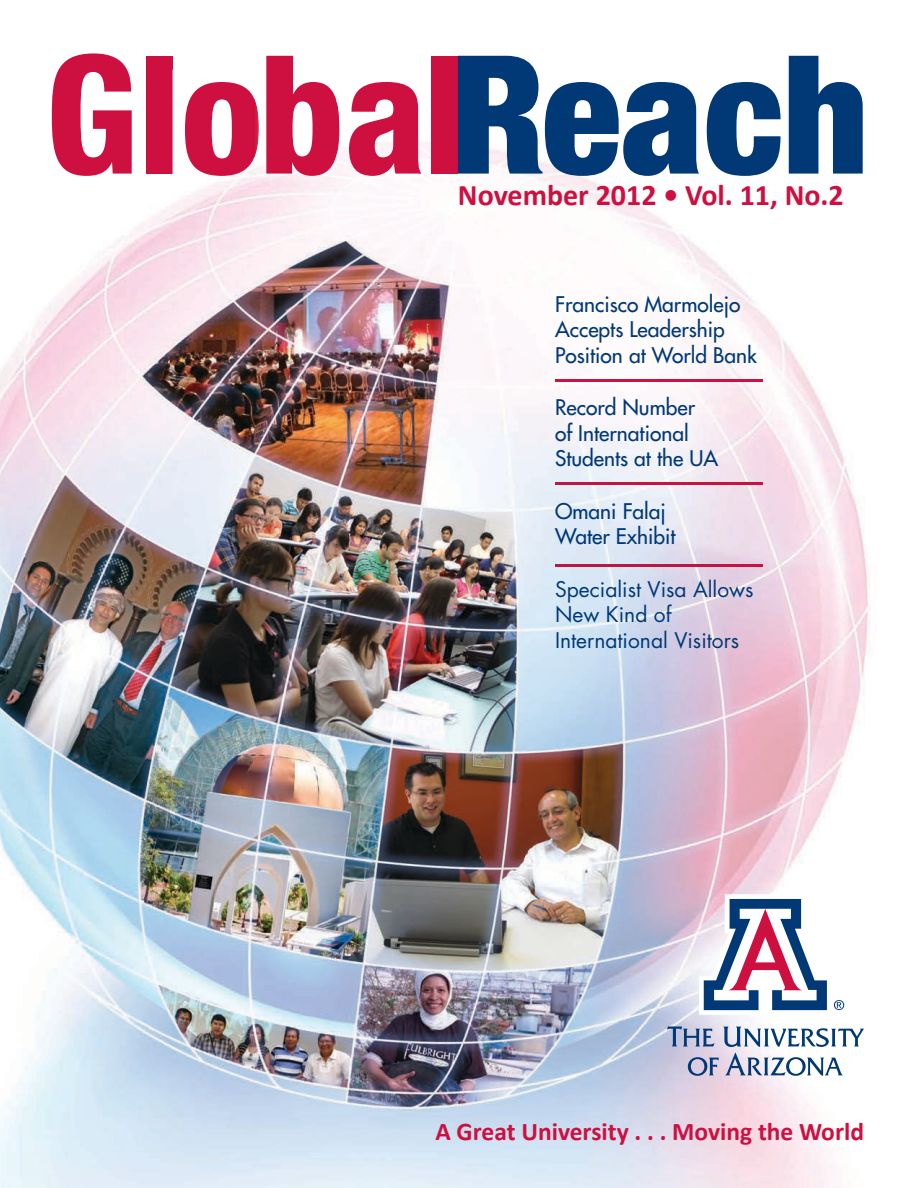
<style>
.page{position:relative;width:918px;height:1188px;background:#fff}
.page>*{position:absolute;margin:0;border:0;box-sizing:border-box;transform-origin:0 0}
.t1{font:700 30px "Calibri";color:#ce1041}
.t2{font:700 25.5px "Calibri";color:#ce1041}
.t3{font:500 21px/25.5px "Futura Std";color:#003976}
.t4{font:21px/25.5px "Futura Std";color:#003976}
</style>
<div class="page">
<img style="left:0;top:55px;width:871px;height:1133px">
<img style="left:39px;top:55px;width:105px;height:133px">
<svg style="left:52px;top:53px;width:80px;height:123px"></svg>
<img style="left:133px;top:55px;width:52px;height:131px">
<div style="left:146px;top:56px;width:26px;height:118px;background:#ce1041"></div>
<img style="left:173px;top:70px;width:81px;height:118px">
<img style="left:173px;top:70px;width:12px;height:116px">
<svg style="left:185px;top:82px;width:69px;height:94px"></svg>
<img style="left:254px;top:55px;width:98px;height:133px">
<img style="left:254px;top:70px;width:17px;height:118px">
<img style="left:254px;top:98px;width:5px;height:60px">
<svg style="left:266px;top:56px;width:73px;height:120px"></svg>
<img style="left:352px;top:70px;width:80px;height:118px">
<img style="left:337px;top:70px;width:15px;height:118px">
<img style="left:337px;top:101px;width:2px;height:54px">
<img style="left:419px;top:55px;width:52px;height:131px">
<img style="left:419px;top:70px;width:13px;height:116px">
<svg style="left:349px;top:82px;width:72px;height:94px"></svg>
<div style="left:431px;top:56px;width:27px;height:118px;background:#ce1041"></div>
<img style="left:555px;top:380px;width:207px;height:1px">
<img style="left:555px;top:483px;width:207px;height:1px">
<img style="left:555px;top:565px;width:207px;height:1px">
<svg style="left:458px;top:56px;width:241px;height:120px"></svg>
<svg style="left:707px;top:82px;width:74px;height:94px"></svg>
<svg style="left:789px;top:56px;width:74px;height:118px"></svg>
<svg style="left:667px;top:1027px;width:197px;height:49px"></svg>
<svg style="left:699px;top:894px;width:145px;height:121px"></svg>
<h1 class="t1" style="left:458px;top:176px;width:387px">November 2012 • Vol. 11, No.2</h1>
<p class="t3" style="left:555px;top:292px;width:203px">Francisco Marmolejo<br>Accepts Leadership<br>Position at World Bank</p>
<p class="t3" style="left:555px;top:395px;width:165px">Record Number<br>of International<br>Students at the UA</p>
<p class="t3" style="left:555px;top:499px;width:122px">Omani Falaj<br>Water Exhibit</p>
<p class="t4" style="left:555px;top:577px;width:200px">Specialist Visa Allows<br>New Kind of<br>International Visitors</p>
<p class="t2" style="left:435px;top:1115px;width:430px">A Great University . . . Moving the World</p>
</div>
